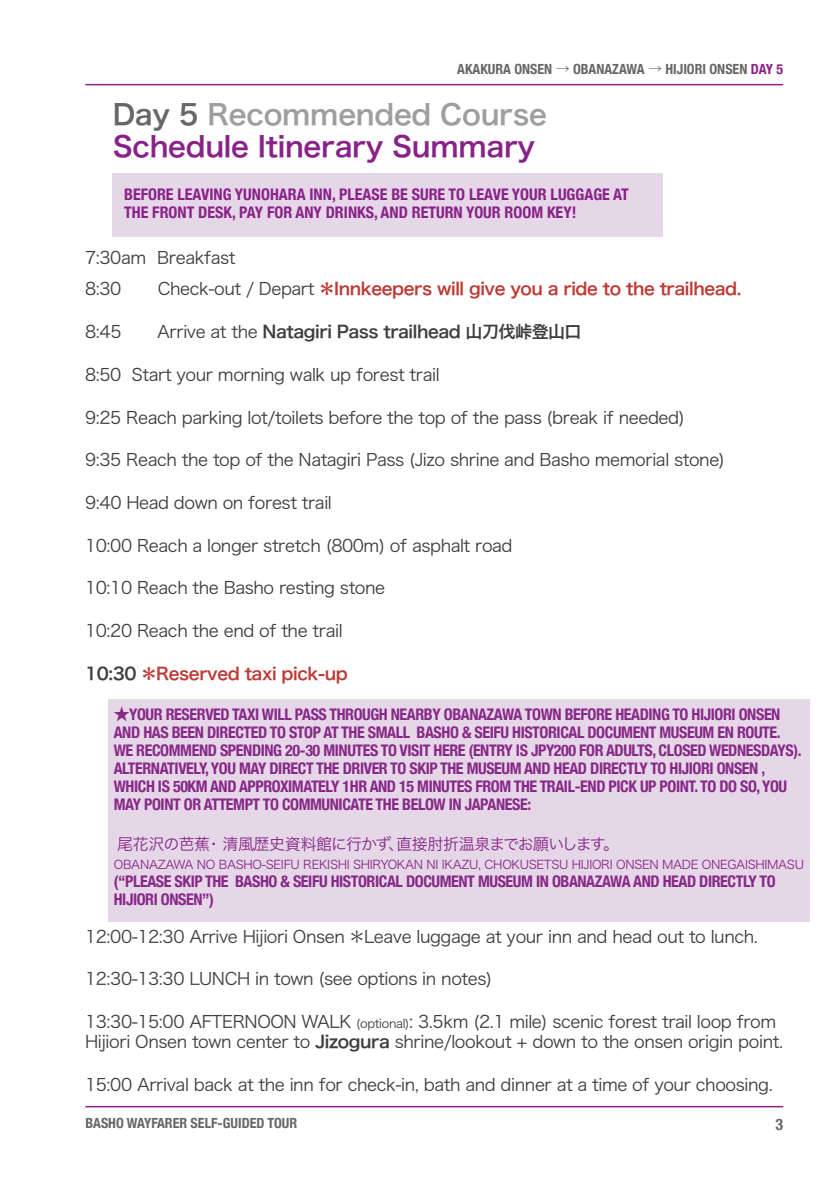
<style>
.page{position:relative;width:840px;height:1191px;background:#fff}
.page>*{position:absolute;margin:0;border:0;box-sizing:border-box;transform-origin:0 0}
.Sub-Heading{font:28px/32px "Hira Kaku Pro W6";letter-spacing:-.01em;color:#892288}
.Body_Copy{font:17px/20px "Hira Kaku Pro W3";letter-spacing:-.025em;color:#3e3e3f}
.Body_Copy-2{font:17px "Hira Kaku Pro W6";letter-spacing:-.025em;color:#bd3934}
.Body_Copy-3{font:17px "Hira Kaku Pro W6";letter-spacing:-.025em;color:#3e3e3f}
.Body_Copy-4{font:700 condensed 16px/18px "Helvetica Neue";letter-spacing:-.025em;color:#872887}
.Box_Text__Condensed{font:700 condensed 16px/18px "Helvetica Neue";color:#892288}
.Body_Copy-5{font:16px "Hira Kaku Pro N W3";letter-spacing:-.04em;color:#872887}
.t1{font:700 condensed 16px "Helvetica Neue";color:#666768}
.t2{font:700 condensed 14px "Helvetica Neue";color:#666768}
.Body_Copy-6{font:12px "Hira Kaku Pro N W3";letter-spacing:-.025em;color:#872887}
.s1{font-family:"Hira Kaku Pro N W3";font-weight:400;font-stretch:normal}
.s2{color:#892288}
.s3{color:#666768}
.s4{color:#9d9ea0}
.s5{font-family:"Hira Kaku Pro W3";color:#3e3e3f}
.s6{font-family:"Hira Kaku Pro W3"}
.s7{color:#3e3e3f}
.s8{font-family:"Hira Maru Pro N W4";font-weight:400;font-stretch:normal}
.s9{font-size:12px}
.s10{font-family:"Hira Kaku Pro W6"}
</style>
<div class="page">
<hr style="left:85px;top:84px;width:697px;height:1px;background:#892288">
<hr style="left:85px;top:1106px;width:697px;height:1px;background:#892288">
<div style="left:113px;top:173px;width:549px;height:63px;background:#e6d7e8"></div>
<div style="left:108px;top:698px;width:701px;height:223px;background:#e6d7e8"></div>
<p class="t2" style="left:457px;top:58px;width:327px">AKAKURA ONSEN <span class="s1">→</span> OBANAZAWA <span class="s1">→</span> HIJIORI ONSEN <span class="s2">DAY 5</span></p>
<p class="Sub-Heading" style="left:113px;top:98px;width:435px"><span class="s3">Day 5</span> <span class="s4">Recommended Course<br></span>Schedule Itinerary Summary</p>
<p class="Box_Text__Condensed" style="left:124px;top:184px;width:506px">BEFORE LEAVING YUNOHARA INN, PLEASE BE SURE TO LEAVE YOUR LUGGAGE AT<br>THE FRONT DESK, PAY FOR ANY DRINKS, AND RETURN YOUR ROOM KEY!</p>
<p class="Body_Copy" style="left:85px;top:246px;width:152px">7:30am Breakfast</p>
<p class="Body_Copy" style="left:85px;top:278px;width:38px">8:30</p>
<p class="Body_Copy-2" style="left:158px;top:274px;width:584px"><span class="s5">Check-out / Depart</span> ＊Innkeepers will give you a ride to the trailhead.</p>
<p class="Body_Copy" style="left:85px;top:320px;width:38px">8:45</p>
<p class="Body_Copy-3" style="left:157px;top:316px;width:425px"><span class="s6">Arrive at the</span> Natagiri Pass trailhead 山刀伐峠登山口</p>
<p class="Body_Copy" style="left:85px;top:363px;width:356px">8:50 Start your morning walk up forest trail</p>
<p class="Body_Copy" style="left:85px;top:406px;width:601px">9:25 Reach parking lot/toilets before the top of the pass (break if needed)</p>
<p class="Body_Copy" style="left:85px;top:449px;width:641px">9:35 Reach the top of the Natagiri Pass (Jizo shrine and Basho memorial stone)</p>
<p class="Body_Copy" style="left:85px;top:491px;width:248px">9:40 Head down on forest trail</p>
<p class="Body_Copy" style="left:85px;top:534px;width:428px">10:00 Reach a longer stretch (800m) of asphalt road</p>
<p class="Body_Copy" style="left:85px;top:577px;width:301px">10:10 Reach the Basho resting stone</p>
<p class="Body_Copy" style="left:85px;top:619px;width:259px">10:20 Reach the end of the trail</p>
<p class="Body_Copy-2" style="left:85px;top:658px;width:264px"><span class="s7">10:30</span> ＊Reserved taxi pick-up</p>
<p class="Body_Copy-4" style="left:114px;top:704px;width:689px"><span class="s8">★</span>YOUR RESERVED TAXI WILL PASS THROUGH NEARBY OBANAZAWA TOWN BEFORE HEADING TO HIJIORI ONSEN AND HAS BEEN DIRECTED TO STOP AT THE SMALL BASHO &amp; SEIFU HISTORICAL DOCUMENT MUSEUM EN ROUTE.<br>WE RECOMMEND SPENDING 20-30 MINUTES TO VISIT HERE (ENTRY IS JPY200 FOR ADULTS, CLOSED WEDNESDAYS).<br>ALTERNATIVELY, YOU MAY DIRECT THE DRIVER TO SKIP THE MUSEUM AND HEAD DIRECTLY TO HIJIORI ONSEN , WHICH IS 50KM AND APPROXIMATELY 1HR AND 15 MINUTES FROM THE TRAIL-END PICK UP POINT. TO DO SO, YOU MAY POINT OR ATTEMPT TO COMMUNICATE THE BELOW IN JAPANESE:</p>
<p class="Body_Copy-5" style="left:117px;top:830px;width:503px">尾花沢の芭蕉・ 清風歴史資料館に行かず、直接肘折温泉までお願いします。</p>
<p class="Body_Copy-6" style="left:114px;top:853px;width:691px">OBANAZAWA NO BASHO-SEIFU REKISHI SHIRYOKAN NI IKAZU, CHOKUSETSU HIJIORI ONSEN MADE ONEGAISHIMASU</p>
<p class="Body_Copy-4" style="left:114px;top:870px;width:663px">(“PLEASE SKIP THE BASHO &amp; SEIFU HISTORICAL DOCUMENT MUSEUM IN OBANAZAWA AND HEAD DIRECTLY TO<br>HIJIORI ONSEN”)</p>
<p class="Body_Copy" style="left:85px;top:925px;width:674px">12:00-12:30 Arrive Hijiori Onsen ＊Leave luggage at your inn and head out to lunch.</p>
<p class="Body_Copy" style="left:85px;top:967px;width:408px">12:30-13:30 LUNCH in town (see options in notes)</p>
<p class="Body_Copy" style="left:85px;top:1010px;width:699px">13:30-15:00 AFTERNOON WALK <span class="s9">(optional)</span>: 3.5km (2.1 mile) scenic forest trail loop from<br>Hijiori Onsen town center to <span class="s10">Jizogura</span> shrine/lookout + down to the onsen origin point.</p>
<p class="Body_Copy" style="left:85px;top:1073px;width:688px">15:00 Arrival back at the inn for check-in, bath and dinner at a time of your choosing.</p>
<p class="t2" style="left:85px;top:1111px;width:213px">BASHO WAYFARER SELF-GUIDED TOUR</p>
<p class="t1" style="left:775px;top:1111px;width:9px">3</p>
</div>
